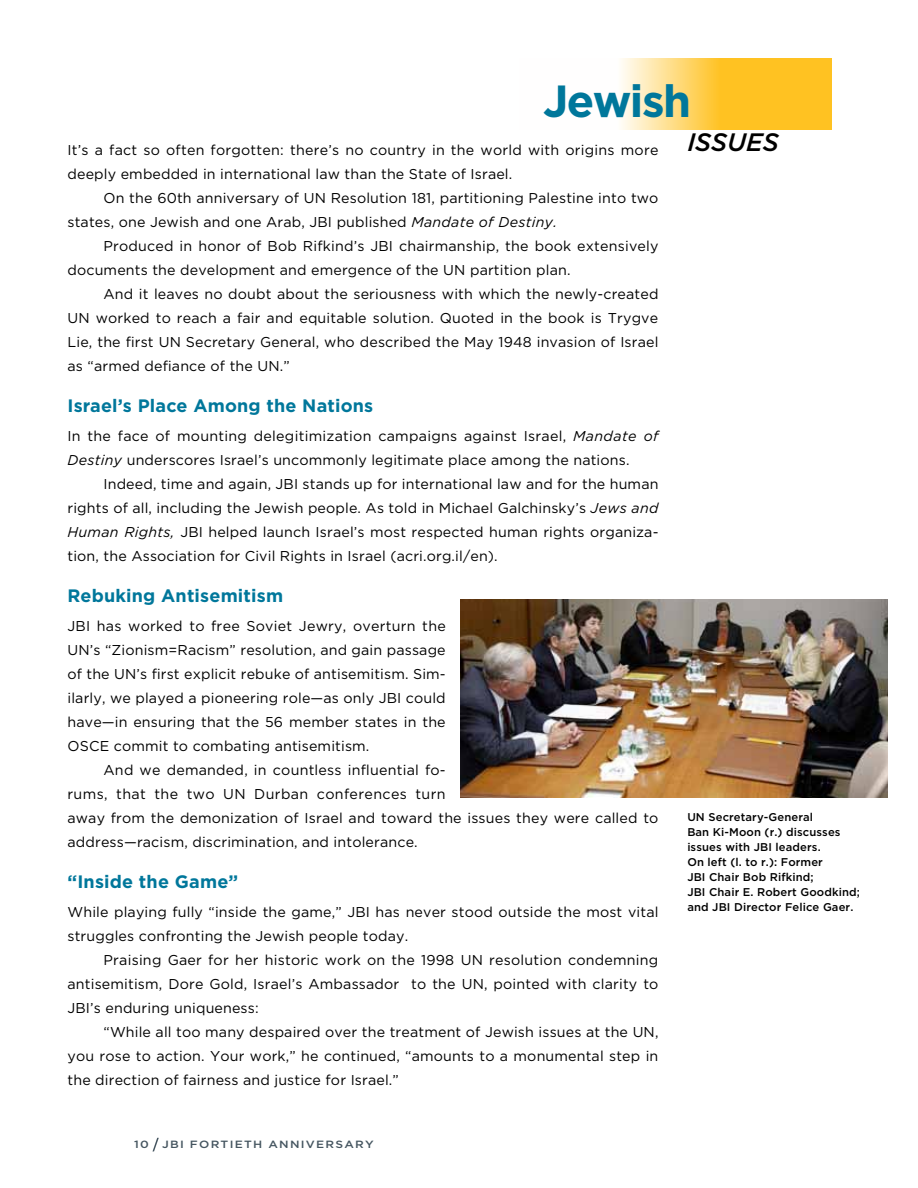
<style>
.page{position:relative;width:918px;height:1188px;background:#fff}
.page>*{position:absolute;margin:0;border:0;box-sizing:border-box;transform-origin:0 0}
.t1{font:700 45px "Gotham";letter-spacing:-.035em;color:#00779b}
.t2{font:italic 500 25.2px "Gotham";color:#000}
.t3{font:700 18px "Gotham";letter-spacing:.01em;color:#00779b}
.t4{font:14.25px/24px "Gotham";letter-spacing:.01em;color:#000}
.t5{font:500 11.25px/15px "Gotham";letter-spacing:.01em;color:#000}
.t6{font:500 10.5px "Gotham";letter-spacing:.105em;color:#455560;scale:1.15 1}
.s1{font-style:italic}
</style>
<div class="page">
<svg style="left:152px;top:1138px;width:7px;height:13px"></svg>
<svg style="left:621px;top:58px;width:104px;height:72px;background:#ffdd87"></svg>
<div style="left:725px;top:58px;width:106px;height:72px;background:#ffc222"></div>
<img style="left:460px;top:599px;width:427px;height:198px">
<h1 class="t1" style="left:543px;top:71px;width:150px">Jewish</h1>
<p class="t4" style="left:68px;top:138px;width:592px">It’s a fact so often forgotten: there’s no country in the world with origins more deeply embedded in international law than the State of Israel.</p>
<p class="t4" style="left:68px;top:186px;width:593px;text-indent:36px">On the 60th anniversary of U N Resolution 181, partitioning Palestine into two states, one Jewish and one Arab, JBI published <span class="s1">Mandate of Destiny.</span></p>
<p class="t4" style="left:68px;top:234px;width:593px;text-indent:36px">Produced in honor of Bob Rifkind’s JBI chairmanship, the book extensively documents the development and emergence of the U N partition plan.</p>
<p class="t4" style="left:68px;top:282px;width:593px;text-align:justify;text-indent:36px">And it leaves no doubt about the seriousness with which the newly-created U N worked to reach a fair and equitable solution. Quoted in the book is Trygve Lie, the first U N Secretary General, who described the May 1948 invasion of Israel as “armed defiance of the U N.”</p>
<p class="t3" style="left:68px;top:393px;width:307px">Israel’s Place Among the Nations</p>
<p class="t4" style="left:68px;top:424px;width:593px">I n the face of mounting delegitimization campaigns against Israel, <span class="s1">Mandate of<br>Destiny</span> underscores Israel’s uncommonly legitimate place among the nations.</p>
<p class="t4" style="left:68px;top:472px;width:593px;text-align:justify;text-indent:36px">I ndeed, time and again, JBI stands up for international law and for the human rights of all, including the Jewish people. As told in Michael Galchinsky’s <span class="s1">Jews and Human Rights,</span> JBI helped launch Israel’s most respected human rights organiza&shy;tion, the Association for Civil Rights in Israel (acri.org.il/en).</p>
<p class="t3" style="left:68px;top:583px;width:217px">Rebuking Antisemitism</p>
<p class="t4" style="left:68px;top:614px;width:380px;text-align:justify">JBI has worked to free Soviet Jewry, overturn the U N’s “Zionism=Racism” resolution, and gain passage of the U N’s first explicit rebuke of antisemitism. Sim&shy;ilarly, we played a pioneering role—as only JBI could have—in ensuring that the 56 member states in the OSCE commit to combating antisemitism.</p>
<p class="t4" style="left:68px;top:758px;width:592px;text-indent:36px">And we demanded, in countless influential fo-<br>rums, that the two U N Durban conferences turn<br>away from the demonization of Israel and toward the issues they were called to address—racism, discrimination, and intolerance.</p>
<p class="t3" style="left:68px;top:869px;width:172px">“Inside the Game”</p>
<p class="t4" style="left:68px;top:900px;width:592px">While playing fully “inside the game,” JBI has never stood outside the most vital struggles confronting the Jewish people today.</p>
<p class="t4" style="left:68px;top:948px;width:592px;text-align:justify;text-indent:36px">Praising Gaer for her historic work on the 1998 U N resolution condemning antisemitism, Dore Gold, Israel’s Ambassador to the U N, pointed with clarity to JBI’s enduring uniqueness:</p>
<p class="t4" style="left:68px;top:1020px;width:593px;text-align:justify;text-indent:36px">“While all too many despaired over the treatment of Jewish issues at the U N, you rose to action. Your work,” he continued, “amounts to a monumental step in the direction of fairness and justice for Israel.”</p>
<p class="t6" style="left:134px;top:1137px;width:14px">10</p>
<p class="t6" style="left:162px;top:1137px;width:186px">jbi Fortieth anniversary</p>
<h2 class="t2" style="left:687px;top:126px;width:93px">ISSUES</h2>
<p class="t5" style="left:687px;top:810px;width:155px">UNSecretary-General<br>Ban Ki-Moon (r.) discusses issues with JBI</p>
<p class="t5" style="left:687px;top:840px;width:137px;text-indent:88px">leaders.<br>On left (l. to r.): Former<br>JBI</p>
<p class="t5" style="left:709px;top:870px;width:106px">Chair Bob Rifkind;</p>
<p class="t5" style="left:687px;top:885px;width:174px;text-indent:22px">Chair E. Robert Goodkind; and JBI</p>
<p class="t5" style="left:687px;top:885px;width:6px">JBI</p>
<p class="t5" style="left:734px;top:900px;width:121px">Director Felice Gaer.</p>
</div>
